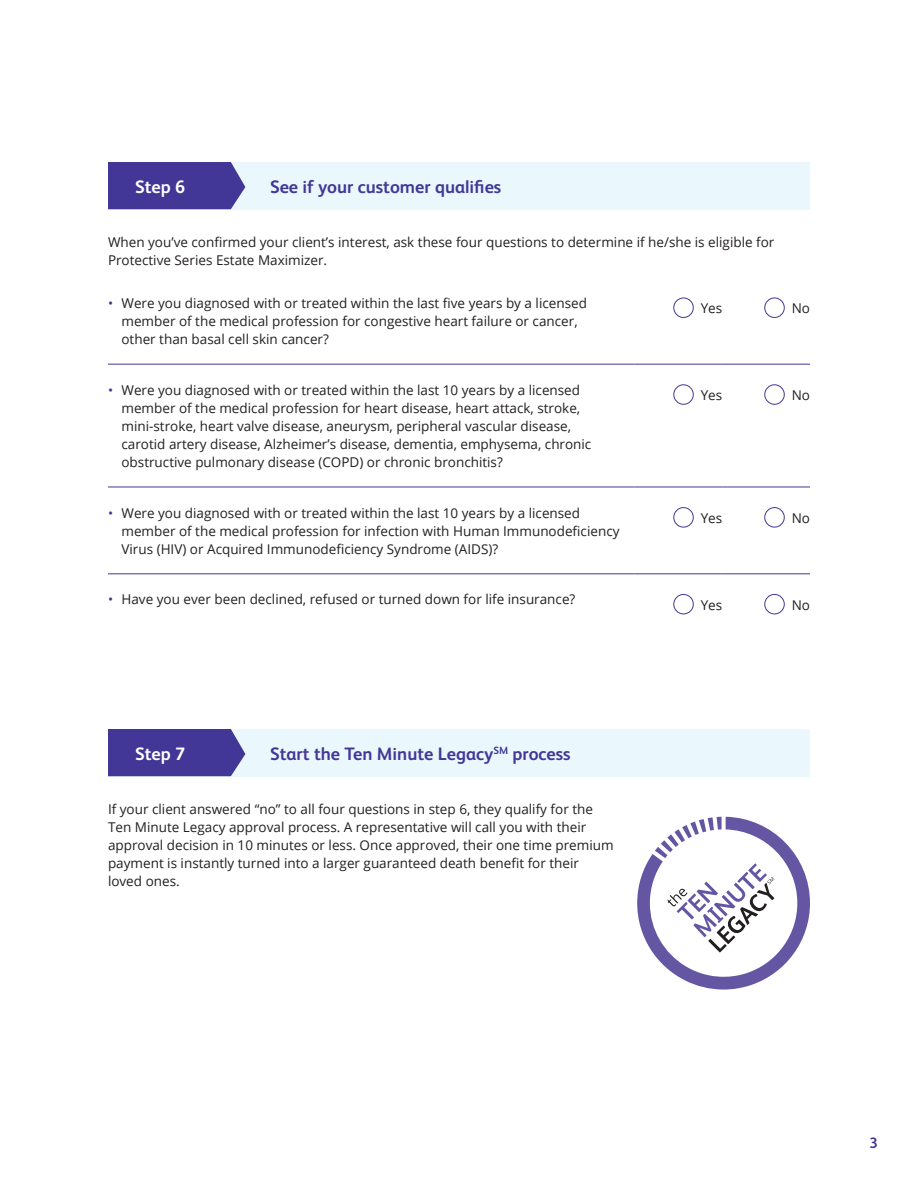
<style>
.page{position:relative;width:918px;height:1188px;background:#fff}
.page>*{position:absolute;margin:0;border:0;box-sizing:border-box;transform-origin:0 0}
.Section_Subhead{font:700 18px "FS Albert Pro";color:#423796}
.Section_Subhead-2{font:700 18px "FS Albert Pro";color:#fff}
.t1{font:700 15px "FS Albert Pro";color:#423796}
.Body_Copy{font:13.5px/18px "Open Sans";color:#231f20}
.s1{color:#423796}
</style>
<div class="page">
<div style="left:108px;top:729px;width:702px;height:47px;background:#eaf7fc"></div>
<div style="left:108px;top:729px;width:137px;height:47px;background:#423796"></div>
<hr style="left:108px;top:364px;width:526px;height:1px;background:#423796">
<hr style="left:634px;top:364px;width:88px;height:1px;background:#423796">
<hr style="left:722px;top:364px;width:88px;height:1px;background:#423796">
<hr style="left:108px;top:487px;width:526px;height:1px;background:#423796">
<hr style="left:634px;top:487px;width:88px;height:1px;background:#423796">
<hr style="left:722px;top:487px;width:88px;height:1px;background:#423796">
<hr style="left:108px;top:573px;width:526px;height:1px;background:#423796">
<hr style="left:634px;top:573px;width:88px;height:1px;background:#423796">
<hr style="left:722px;top:573px;width:88px;height:1px;background:#423796">
<div style="left:673px;top:298px;width:21px;height:20px;border:1px solid #423796;border-radius:50%"></div>
<div style="left:764px;top:298px;width:21px;height:20px;border:1px solid #423796;border-radius:50%"></div>
<div style="left:673px;top:384px;width:21px;height:21px;border:1px solid #423796;border-radius:50%"></div>
<div style="left:764px;top:384px;width:21px;height:21px;border:1px solid #423796;border-radius:50%"></div>
<div style="left:673px;top:507px;width:21px;height:20px;border:1px solid #423796;border-radius:50%"></div>
<div style="left:764px;top:507px;width:21px;height:20px;border:1px solid #423796;border-radius:50%"></div>
<div style="left:673px;top:594px;width:21px;height:20px;border:1px solid #423796;border-radius:50%"></div>
<div style="left:764px;top:594px;width:21px;height:20px;border:1px solid #423796;border-radius:50%"></div>
<div style="left:108px;top:162px;width:702px;height:47px;background:#eaf7fc"></div>
<div style="left:108px;top:162px;width:137px;height:47px;background:#423796"></div>
<svg style="left:637px;top:817px;width:173px;height:173px"></svg>
<p class="Section_Subhead-2" style="left:135px;top:174px;width:52px">Step 6</p>
<p class="Section_Subhead" style="left:270px;top:174px;width:233px">See if your customer qualifies</p>
<p class="Body_Copy" style="left:108px;top:232px;width:668px">When you’ve confirmed your client’s interest, ask these four questions to determine if he/she is eligible for<br>Protective Series Estate Maximizer.</p>
<p class="Body_Copy" style="left:122px;top:294px;width:467px;text-indent:-14px"><span class="s1">•</span> Were you diagnosed with or treated within the last five years by a licensed member of the medical profession for congestive heart failure or cancer, other than basal cell skin cancer?</p>
<p class="Body_Copy" style="left:701px;top:299px;width:23px">Yes</p>
<p class="Body_Copy" style="left:792px;top:299px;width:20px">No</p>
<p class="Body_Copy" style="left:122px;top:380px;width:471px;text-indent:-14px"><span class="s1">•</span> Were you diagnosed with or treated within the last 10 years by a licensed member of the medical profession for heart disease, heart attack, stroke, mini-stroke, heart valve disease, aneurysm, peripheral vascular disease, carotid artery disease, Alzheimer’s disease, dementia, emphysema, chronic obstructive pulmonary disease (COPD) or chronic bronchitis?</p>
<p class="Body_Copy" style="left:701px;top:386px;width:23px">Yes</p>
<p class="Body_Copy" style="left:792px;top:386px;width:20px">No</p>
<p class="Body_Copy" style="left:122px;top:503px;width:500px;text-indent:-14px"><span class="s1">•</span> Were you diagnosed with or treated within the last 10 years by a licensed member of the medical profession for infection with Human Immunodeficiency<br>Virus (HIV) or Acquired Immunodeficiency Syndrome (AIDS)?</p>
<p class="Body_Copy" style="left:701px;top:509px;width:23px">Yes</p>
<p class="Body_Copy" style="left:792px;top:509px;width:20px">No</p>
<p class="Body_Copy" style="left:108px;top:590px;width:469px"><span class="s1">•</span> Have you ever been declined, refused or turned down for life insurance?</p>
<p class="Body_Copy" style="left:701px;top:596px;width:23px">Yes</p>
<p class="Body_Copy" style="left:792px;top:596px;width:20px">No</p>
<p class="Section_Subhead" style="left:270px;top:741px;width:302px">Start the Ten Minute Legacy<sup>SM</sup> process</p>
<p class="Section_Subhead-2" style="left:135px;top:741px;width:52px">Step 7</p>
<p class="Body_Copy" style="left:108px;top:799px;width:507px">If your client answered “no” to all four questions in step 6, they qualify for the Ten Minute Legacy approval process. A representative will call you with their approval decision in 10 minutes or less. Once approved, their one time premium payment is instantly turned into a larger guaranteed death benefit for their loved ones.</p>
<p class="t1" style="left:869px;top:1132px;width:10px">3</p>
</div>
